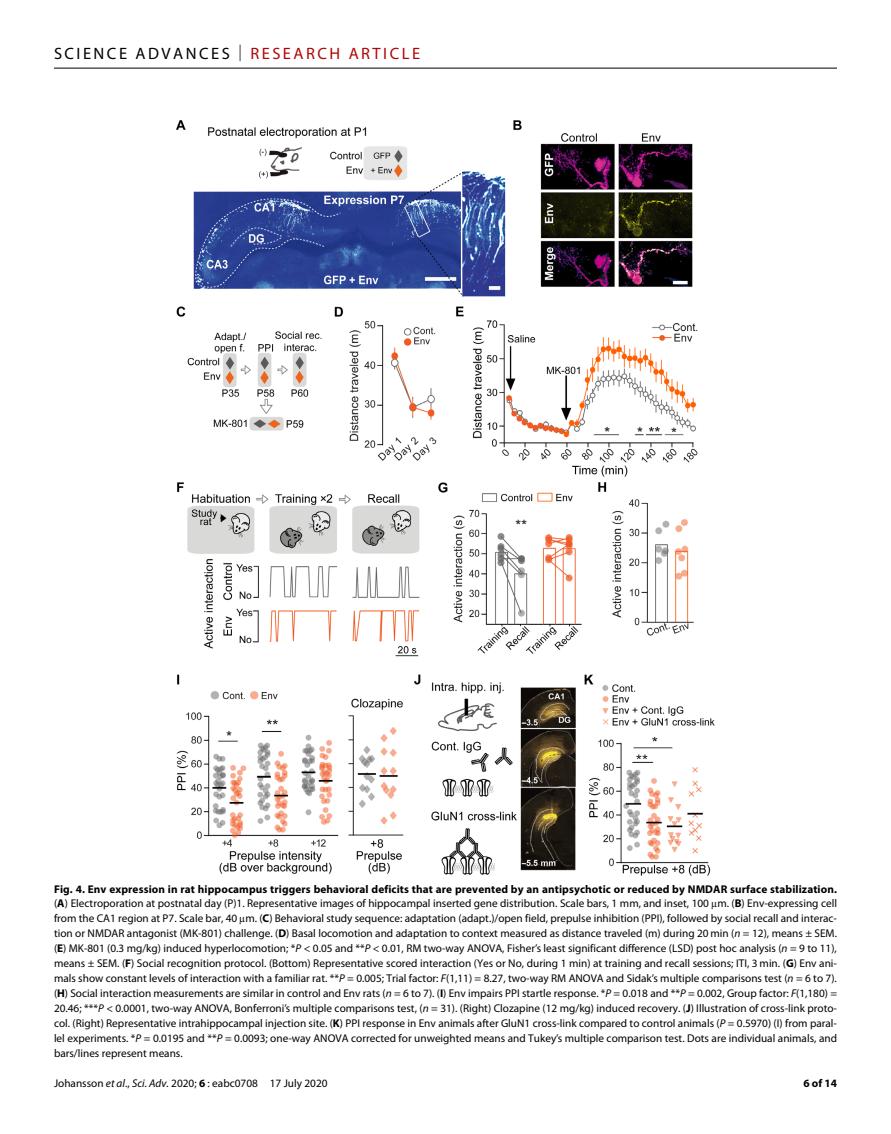
<style>
.page{position:relative;width:891px;height:1134px;background:#fff}
.page>*{position:absolute;margin:0;border:0;box-sizing:border-box;transform-origin:0 0}
.t1{font:16.5px "Myriad Pro";letter-spacing:.15em;color:#000}
.t2{font:11.25px/15px "Myriad Pro";color:#000;text-align:justify}
.t3{font:700 11.25px "Myriad Pro";color:#000}
.s1{font-weight:300}
.s2{color:#b10508}
.s3{font-weight:700}
.s4{font-style:italic}
</style>
<div class="page">
<hr style="left:54px;top:68px;width:783px;height:1px;background:#000">
<img style="left:176px;top:120px;width:539px;height:756px">
<h1 class="t1" style="left:54px;top:40px;width:368px">SCIENCE ADVANCES <span class="s1">|</span> <span class="s2">RESEARCH ARTICLE</span></h1>
<p class="t2" style="left:54px;top:881px;width:785px"><span class="s3">Fig. 4. Env expression in rat hippocampus triggers behavioral deficits that are prevented by an antipsychotic or reduced by NMDAR surface stabilization. </span>(<span class="s3">A</span>) Electroporation at postnatal day (P)1. Representative images of hippocampal inserted gene distribution. Scale bars, 1 mm, and inset, 100 m. (<span class="s3">B</span>) Env-expressing cell from the CA1 region at P7. Scale bar, 40 m. (<span class="s3">C</span>) Behavioral study sequence: adaptation (adapt.)/open field, prepulse inhibition (PPI), followed by social recall and interac&shy;tion or NMDAR antagonist (MK-801) challenge. (<span class="s3">D</span>) Basal locomotion and adaptation to context measured as distance traveled (m) during 20 min (<span class="s4">n</span> = 12), means ± SEM. (<span class="s3">E</span>) MK-801 (0.3 mg/kg) induced hyperlocomotion; *<span class="s4">P</span> &lt; 0.05 and **<span class="s4">P</span> &lt; 0.01, RM two-way ANOVA, Fisher’s least significant difference (LSD) post hoc analysis (<span class="s4">n</span> = 9 to 11), means ± SEM. (<span class="s3">F</span>) Social recognition protocol. (Bottom) Representative scored interaction (Yes or No, during 1 min) at training and recall sessions; ITI, 3 min. (<span class="s3">G</span>) Env ani&shy;mals show constant levels of interaction with a familiar rat. **<span class="s4">P</span> = 0.005; Trial factor: <span class="s4">F</span>(1,11) = 8.27, two-way RM ANOVA and Sidak’s multiple comparisons test (<span class="s4">n</span> = 6 to 7). (<span class="s3">H</span>) Social interaction measurements are similar in control and Env rats (<span class="s4">n</span> = 6 to 7). (<span class="s3">I</span>) Env impairs PPI startle response. *<span class="s4">P</span> = 0.018 and **<span class="s4">P</span> = 0.002, Group factor: <span class="s4">F</span>(1,180) = 20.46; ***<span class="s4">P</span> &lt; 0.0001, two-way ANOVA, Bonferroni’s multiple comparisons test, (<span class="s4">n</span> = 31). (Right) Clozapine (12 mg/kg) induced recovery. (<span class="s3">J</span>) Illustration of cross-link proto&shy;col. (Right) Representative intrahippocampal injection site. (<span class="s3">K</span>) PPI response in Env animals after GluN1 cross-link compared to control animals (<span class="s4">P</span> = 0.5970) (I) from paral&shy;lel experiments. *<span class="s4">P</span> = 0.0195 and **<span class="s4">P</span> = 0.0093; one-way ANOVA corrected for unweighted means and Tukey’s multiple comparison test. Dots are individual animals, and bars/lines represent means.</p>
<p class="t2" style="left:54px;top:1076px;width:275px">Johansson <span class="s4">et al</span>., <span class="s4">Sci. Adv.</span> 2020; <span class="s3">6</span> : eabc0708 17 July 2020</p>
<p class="t3" style="left:803px;top:1074px;width:35px">6 of 14</p>
</div>
